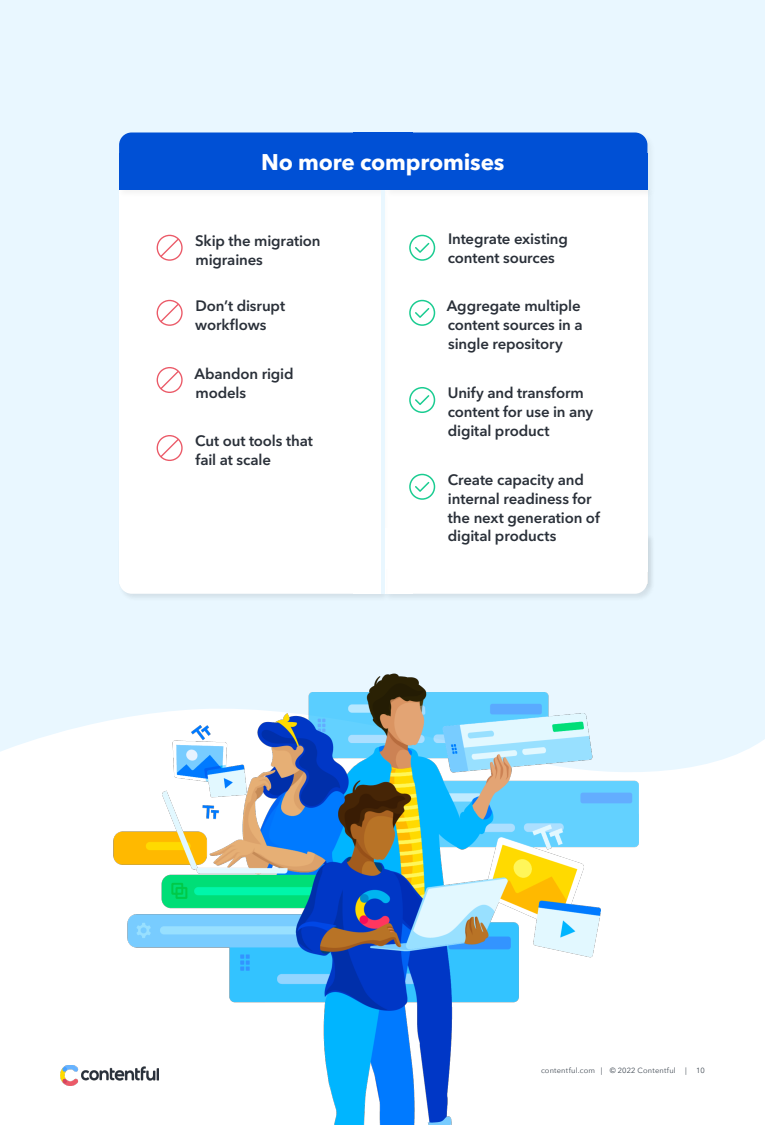
<style>
.page{position:relative;width:765px;height:1125px;background:#e9f7ff}
.page>*{position:absolute;margin:0;border:0;box-sizing:border-box;transform-origin:0 0}
.t1{font:700 22.5px "Avenir Next LT Pro";letter-spacing:-.01em;color:#fff}
.t2{font:600 15px/18.8px "Avenir Next LT Pro";letter-spacing:-.01em;color:#2a3039}
.t3{font:7.5px "Avenir Next";letter-spacing:.025em;color:#404953}
</style>
<div class="page">
<svg style="left:0;top:720px;width:765px;height:166px;fill:#fff"></svg>
<div style="left:0;top:886px;width:765px;height:239px;background:#fff"></div>
<img style="left:110px;top:673px;width:545px;height:452px">
<img style="left:60px;top:1065px;width:99px;height:20px">
<div style="left:382px;top:187px;width:274px;height:405px;background:#000;opacity:.05"></div>
<div style="left:384px;top:189px;width:263px;height:394px;background:#fff"></div>
<div style="left:117px;top:187px;width:272px;height:405px;background:#000;opacity:.05"></div>
<div style="left:119px;top:189px;width:262px;height:394px;background:#fff"></div>
<div style="left:383px;top:532px;width:273px;height:70px;background:#000;opacity:.05"></div>
<div style="left:386px;top:534px;width:261px;height:60px;background:#fff;border-radius:13px"></div>
<div style="left:386px;top:534px;width:27px;height:60px;background:#fff"></div>
<div style="left:117px;top:532px;width:272px;height:70px;background:#ddebf3"></div>
<div style="left:119px;top:534px;width:262px;height:60px;background:#fff;border-radius:13px"></div>
<div style="left:353px;top:534px;width:28px;height:60px;background:#fff"></div>
<div style="left:380px;top:534px;width:6px;height:60px;background:#e9f7ff"></div>
<div style="left:119px;top:528px;width:528px;height:41px;background:#fff"></div>
<div style="left:117px;top:130px;width:272px;height:68px;background:#000;opacity:.05"></div>
<div style="left:119px;top:132px;width:262px;height:58px;background:#0050d5;border-radius:12px"></div>
<div style="left:119px;top:154px;width:262px;height:36px;background:#0050d5"></div>
<div style="left:353px;top:132px;width:28px;height:58px;background:#0050d5"></div>
<div style="left:383px;top:130px;width:273px;height:68px;background:#000;opacity:.05"></div>
<div style="left:386px;top:132px;width:261px;height:58px;background:#0050d5;border-radius:12px"></div>
<div style="left:386px;top:154px;width:261px;height:36px;background:#0050d5"></div>
<div style="left:386px;top:132px;width:27px;height:58px;background:#0050d5"></div>
<div style="left:381px;top:132px;width:5px;height:58px;background:#0050d5"></div>
<svg style="left:157px;top:235px;width:26px;height:26px"></svg>
<svg style="left:157px;top:300px;width:26px;height:26px"></svg>
<svg style="left:157px;top:367px;width:26px;height:26px"></svg>
<svg style="left:157px;top:435px;width:26px;height:26px"></svg>
<svg style="left:409px;top:235px;width:26px;height:26px"></svg>
<svg style="left:409px;top:300px;width:26px;height:26px"></svg>
<svg style="left:409px;top:387px;width:26px;height:26px"></svg>
<svg style="left:409px;top:474px;width:26px;height:26px"></svg>
<hr style="left:381px;top:190px;width:3px;height:404px;background:#e9f7ff">
<h1 class="t1" style="left:261px;top:148px;width:245px">No more compromises</h1>
<p class="t2" style="left:195px;top:231px;width:127px">Skip the migration migraines</p>
<p class="t2" style="left:448px;top:229px;width:122px">Integrate existing content sources</p>
<p class="t2" style="left:195px;top:296px;width:91px">Don’t disrupt workflows</p>
<p class="t2" style="left:194px;top:365px;width:101px">Abandon rigid models</p>
<p class="t2" style="left:195px;top:432px;width:119px">Cut out tools that fail at scale</p>
<p class="t2" style="left:447px;top:296px;width:137px">Aggregate multiple content sources in a single repository</p>
<p class="t2" style="left:448px;top:384px;width:147px">Unify and transform content for use in any digital product</p>
<p class="t2" style="left:448px;top:470px;width:154px">Create capacity and internal readiness for the next generation of digital products</p>
<p class="t3" style="left:541px;top:1064px;width:136px">contentful.com | © 2022 Contentful</p>
<p class="t3" style="left:685px;top:1064px;width:21px">| 10</p>
</div>
